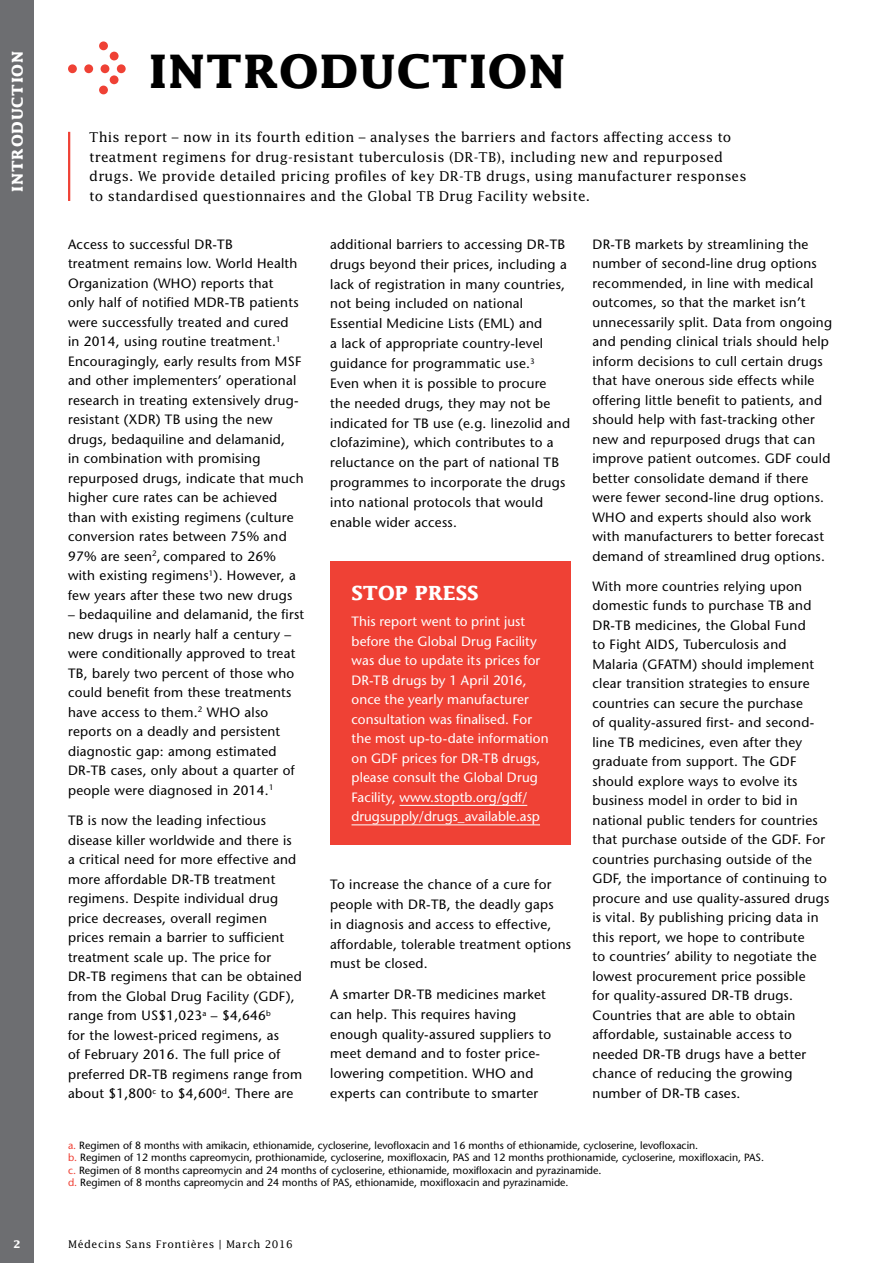
<style>
.page{position:relative;width:893px;height:1263px;background:#fff}
.page>*{position:absolute;margin:0;border:0;box-sizing:border-box;transform-origin:0 0}
.t1{font:700 46.2px "Lucida";letter-spacing:.02em;color:#000}
.t2{font:700 19.5px "Lucida";color:#fff}
.t3{font:700 15px "Lucida";letter-spacing:.05em;color:#fff}
.t4{font:13.5px/19.5px "Stone Sans";letter-spacing:.02em;color:#000}
.t5{font:13.5px/19.5px "Lucida";letter-spacing:.01em;color:#000}
.t6{font:13.5px/19.5px "Stone Sans";letter-spacing:.005em;color:#fff}
.t7{font:10.5px/12.6px "Stone Sans";color:#000}
.t8{font:10.5px "Lucida";letter-spacing:.05em;color:#000}
.t9{font:700 10.5px "Lucida";color:#fff}
.s1{color:#ef4135}
</style>
<div class="page">
<div style="left:0;top:0;width:34px;height:1263px;background:#6d6e71"></div>
<div style="left:68px;top:64px;width:9px;height:9px;background:#ef4135;border-radius:50%"></div>
<div style="left:84px;top:64px;width:9px;height:9px;background:#ef4135;border-radius:50%"></div>
<div style="left:101px;top:64px;width:8px;height:9px;background:#ef4135;border-radius:50%"></div>
<div style="left:117px;top:64px;width:9px;height:9px;background:#ef4135;border-radius:50%"></div>
<div style="left:110px;top:75px;width:9px;height:9px;background:#ef4135;border-radius:50%"></div>
<div style="left:99px;top:86px;width:9px;height:8px;background:#ef4135;border-radius:50%"></div>
<div style="left:110px;top:52px;width:9px;height:8px;background:#ef4135;border-radius:50%"></div>
<div style="left:99px;top:41px;width:9px;height:9px;background:#ef4135;border-radius:50%"></div>
<hr style="left:68px;top:132px;width:2px;height:69px;background:#ef4135">
<div style="left:330px;top:561px;width:241px;height:283px;background:#ef4135"></div>
<hr style="left:400px;top:805px;width:127px;height:1px;background:#fff">
<hr style="left:351px;top:824px;width:189px;height:1px;background:#fff">
<p class="t3" style="left:9px;top:191px;width:142px;rotate:-90deg">INTRODUCTION</p>
<h1 class="t1" style="left:149px;top:43px;width:418px">INTRODUCTION</h1>
<p class="t5" style="left:89px;top:128px;width:659px">This report – now in its fourth edition – analyses the barriers and factors affecting access to treatment regimens for drug-resistant tuberculosis (DR-TB), including new and repurposed drugs. We provide detailed pricing profiles of key DR-TB drugs, using manufacturer responses to standardised questionnaires and the Global TB Drug Facility website.</p>
<p class="t4" style="left:330px;top:234px;width:241px">additional barriers to accessing DR-TB drugs beyond their prices, including a lack of registration in many countries, not being included on national Essential Medicine Lists (EML) and<br>a lack of appropriate country-level guidance for programmatic use.<sup>3<br></sup>Even when it is possible to procure<br>the needed drugs, they may not be indicated for TB use (e.g. linezolid and clofazimine), which contributes to a reluctance on the part of national TB programmes to incorporate the drugs into national protocols that would enable wider access.</p>
<p class="t4" style="left:68px;top:234px;width:237px">Access to successful DR-TB<br>treatment remains low. World Health Organization (WHO) reports that<br>only half of notified MDR-TB patients were successfully treated and cured<br>in 2014, using routine treatment.<sup>1<br></sup>Encouragingly, early results from MSF and other implementers’ operational research in treating extensively drug&shy;resistant (XDR) TB using the new drugs, bedaquiline and delamanid,<br>in combination with promising repurposed drugs, indicate that much higher cure rates can be achieved than with existing regimens (culture conversion rates between 75% and 97% are seen<sup>2</sup>, compared to 26% with existing regimens<sup>1</sup>). However, a few years after these two new drugs</p>
<p class="t4" style="left:68px;top:605px;width:238px">– bedaquiline and delamanid, the first new drugs in nearly half a century – were conditionally approved to treat TB, barely two percent of those who could benefit from these treatments have access to them.<sup>2</sup> WHO also reports on a deadly and persistent diagnostic gap: among estimated DR-TB cases, only about a quarter of people were diagnosed in 2014.<sup>1</sup></p>
<p class="t4" style="left:68px;top:810px;width:236px">TB is now the leading infectious disease killer worldwide and there is<br>a critical need for more effective and more affordable DR-TB treatment regimens. Despite individual drug price decreases, overall regimen prices remain a barrier to sufficient treatment scale up. The price for DR-TB regimens that can be obtained from the Global Drug Facility (GDF), range from US$1,023<sup>a</sup> – $4,646<sup>b<br></sup>for the lowest-priced regimens, as<br>of February 2016. The full price of preferred DR-TB regimens range from about $1,800<sup>c</sup> to $4,600<sup>d</sup>. There are</p>
<p class="t4" style="left:592px;top:234px;width:241px">DR-TB markets by streamlining the number of second-line drug options recommended, in line with medical outcomes, so that the market isn’t unnecessarily split. Data from ongoing and pending clinical trials should help inform decisions to cull certain drugs that have onerous side effects while offering little benefit to patients, and should help with fast-tracking other new and repurposed drugs that can improve patient outcomes. GDF could better consolidate demand if there were fewer second-line drug options.<br>WHO and experts should also work with manufacturers to better forecast demand of streamlined drug options.</p>
<p class="t4" style="left:592px;top:576px;width:238px">With more countries relying upon domestic funds to purchase TB and DR-TB medicines, the Global Fund<br>to Fight AIDS, Tuberculosis and Malaria (GFATM) should implement clear transition strategies to ensure countries can secure the purchase<br>of quality-assured first- and second&shy;line TB medicines, even after they graduate from support. The GDF should explore ways to evolve its business model in order to bid in national public tenders for countries that purchase outside of the GDF. For countries purchasing outside of the GDF, the importance of continuing to procure and use quality-assured drugs is vital. By publishing pricing data in this report, we hope to contribute<br>to countries’ ability to negotiate the lowest procurement price possible<br>for quality-assured DR-TB drugs.<br>Countries that are able to obtain affordable, sustainable access to needed DR-TB drugs have a better chance of reducing the growing number of DR-TB cases.</p>
<h2 class="t2" style="left:351px;top:581px;width:129px">STOP PRESS</h2>
<p class="t6" style="left:351px;top:611px;width:199px">This report went to print just before the Global Drug Facility was due to update its prices for<br>DR-TB drugs by 1 April 2016, once the yearly manufacturer consultation was finalised. For the most up-to-date information on GDF prices for DR-TB drugs, please consult the Global Drug<br>Facility, www.stoptb.org/gdf/ drugsupply/drugs_available.asp</p>
<p class="t4" style="left:330px;top:874px;width:242px">To increase the chance of a cure for people with DR-TB, the deadly gaps<br>in diagnosis and access to effective, affordable, tolerable treatment options must be closed.</p>
<p class="t4" style="left:330px;top:984px;width:222px">A smarter DR-TB medicines market can help. This requires having enough quality-assured suppliers to meet demand and to foster price&shy;lowering competition. WHO and experts can contribute to smarter</p>
<p class="t7" style="left:68px;top:1138px;width:698px"><span class="s1">a.</span> Regimen of 8 months with amikacin, ethionamide, cycloserine, levofloxacin and 16 months of ethionamide, cycloserine, levofloxacin.<br><span class="s1">b.</span> Regimen of 12 months capreomycin, prothionamide, cycloserine, moxifloxacin, PAS and 12 months prothionamide, cycloserine, moxifloxacin, PAS. <span class="s1">c.</span> Regimen of 8 months capreomycin and 24 months of cycloserine, ethionamide, moxifloxacin and pyrazinamide.<br><span class="s1">d.</span> Regimen of 8 months capreomycin and 24 months of PAS, ethionamide, moxifloxacin and pyrazinamide.</p>
<p class="t9" style="left:13px;top:1238px;width:9px">2</p>
<p class="t8" style="left:68px;top:1238px;width:226px">Médecins Sans Frontières | March 2016</p>
</div>
